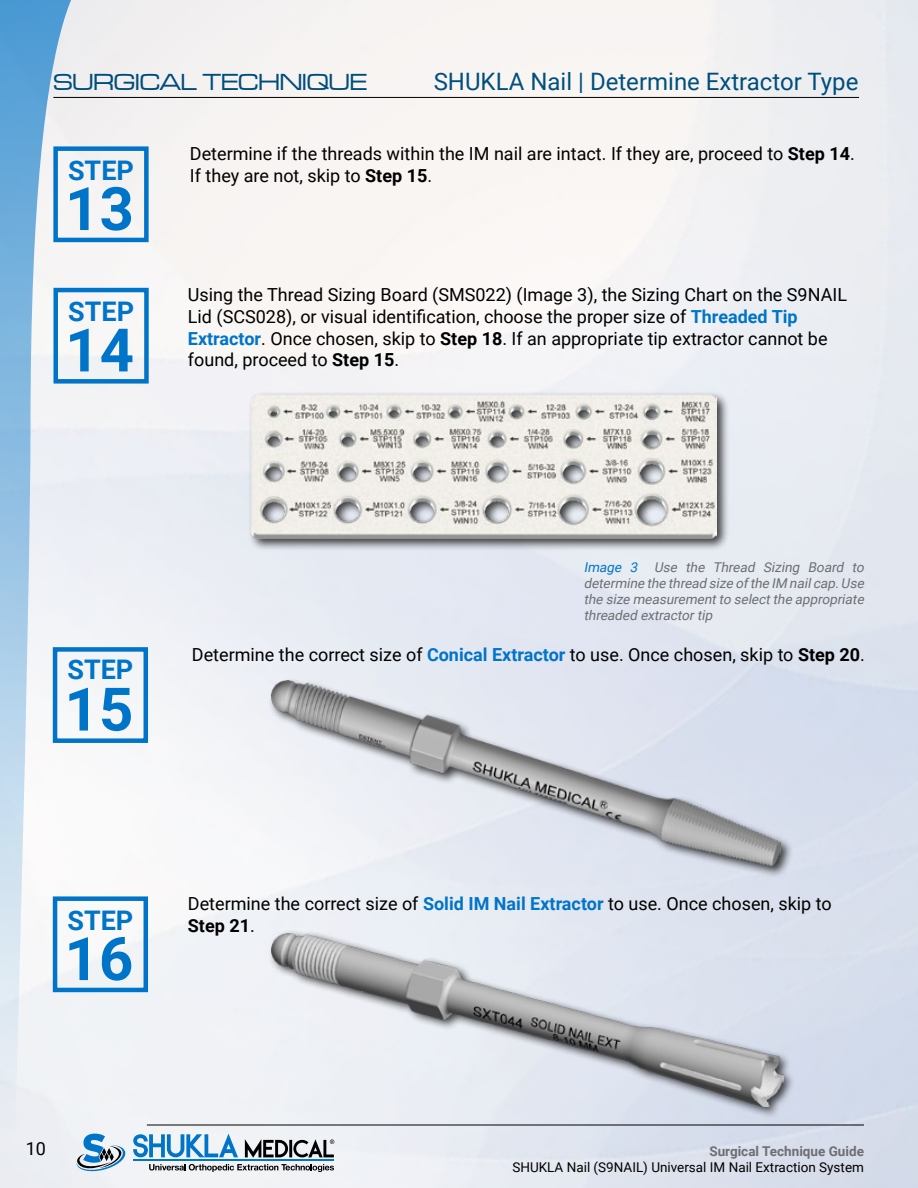
<style>
.page{position:relative;width:918px;height:1188px;background:#fff}
.page>*{position:absolute;margin:0;border:0;box-sizing:border-box;transform-origin:0 0}
.t1{font:700 60px "Roboto";color:#0074c8}
.t2{font:700 27px "Roboto";color:#0074c8}
.t3{font:24px "Roboto";color:#00507d}
.t4{font:24px "Microgramma DEE Medi Exte";color:#004d7b}
.t5{font:18px/21.6px "Roboto";color:#000}
.t6{font:italic 13.5px/16.2px "Roboto";color:#6d6e71;text-align:justify}
.t7{font:13.5px "Roboto";color:#000}
.t8{font:700 13.5px "Roboto";color:#6d6e71}
.s1{color:#004d7b}
.s2{font-weight:700}
.s3{font-weight:700;color:#0074c8}
.s4{color:#0074c8}
</style>
<div class="page">
<img style="left:96px;top:0;width:822px;height:1188px">
<svg style="left:149px;top:1164px;width:185px;height:8px"></svg>
<svg style="left:245px;top:1139px;width:89px;height:19px"></svg>
<svg style="left:133px;top:1134px;width:105px;height:23px"></svg>
<hr style="left:133px;top:1160px;width:201px;height:1px;background:#0074c8">
<svg style="left:96px;top:1134px;width:30px;height:38px"></svg>
<hr style="left:147px;top:1125px;width:717px;height:1px;background:#000">
<hr style="left:53px;top:97px;width:806px;height:1px;background:#000">
<div style="left:53px;top:288px;width:96px;height:96px;border:4px solid #0074c8"></div>
<div style="left:53px;top:647px;width:95px;height:96px;border:4px solid #0074c8"></div>
<div style="left:53px;top:896px;width:95px;height:96px;border:4px solid #0074c8"></div>
<div style="left:53px;top:146px;width:96px;height:96px;border:4px solid #0074c8"></div>
<div style="left:248px;top:391px;width:482px;height:161px;background:#000;opacity:.75"></div>
<img style="left:251px;top:395px;width:466px;height:143px">
<div style="left:268px;top:678px;width:525px;height:201px;background:#000;opacity:.75"></div>
<img style="left:271px;top:680px;width:509px;height:186px">
<div style="left:268px;top:929px;width:528px;height:190px;background:#000;opacity:.75"></div>
<img style="left:272px;top:933px;width:511px;height:174px">
<svg style="left:0;top:0;width:96px;height:1188px;fill:#eeeff4"></svg>
<h3 class="t4" style="left:53px;top:67px;width:315px">SURGICAL TECHNIQUE</h3>
<h3 class="t3" style="left:434px;top:65px;width:426px">SHUKLA Nail | Determine <span class="s1">Extractor Type</span></h3>
<p class="t5" style="left:190px;top:142px;width:666px">Determine if the threads within the IM nail are intact. If they are, proceed to <span class="s2">Step 14</span>.</p>
<h2 class="t2" style="left:68px;top:151px;width:67px">STEP</h2>
<p class="t5" style="left:190px;top:164px;width:244px">If they are not, skip to <span class="s2">Step 15</span>.</p>
<h1 class="t1" style="left:65px;top:167px;width:70px">13</h1>
<h2 class="t2" style="left:68px;top:292px;width:67px">STEP</h2>
<h1 class="t1" style="left:65px;top:308px;width:70px">14</h1>
<p class="t5" style="left:188px;top:283px;width:661px">Using the Thread Sizing Board (SMS022) (Image 3), the Sizing Chart on the S9NAIL Lid (SCS028), or visual identification, choose the proper size of <span class="s3">Threaded Tip Extractor</span>. Once chosen, skip to <span class="s2">Step 18</span>. If an appropriate tip extractor cannot be found, proceed to <span class="s2">Step 15</span>.</p>
<h2 class="t2" style="left:67px;top:650px;width:67px">STEP</h2>
<h1 class="t1" style="left:65px;top:667px;width:70px">15</h1>
<p class="t6" style="left:584px;top:558px;width:285px"><span class="s4">Image 3</span> Use the Thread Sizing Board to determine the thread size ofthe IM nailcap.Use the size measurementto selectthe appropriate threaded extractortip</p>
<p class="t5" style="left:192px;top:643px;width:674px">Determine the correct size of <span class="s3">Conical Extractor</span> to use. Once chosen, skip to <span class="s2">Step 20</span>.</p>
<h2 class="t2" style="left:67px;top:901px;width:67px">STEP</h2>
<h1 class="t1" style="left:65px;top:917px;width:70px">16</h1>
<p class="t5" style="left:188px;top:892px;width:645px">Determine the correct size of <span class="s3">Solid IM Nail Extractor</span> to use. Once chosen, skip to<br><span class="s2">Step 21</span>.</p>
<p class="t5" style="left:26px;top:1138px;width:22px">10</p>
<p class="t8" style="left:709px;top:1142px;width:156px">Surgical Technique Guide</p>
<p class="t7" style="left:512px;top:1158px;width:353px">SHUKLA Nail (S9NAIL) Universal IM Nail Extraction System</p>
</div>
